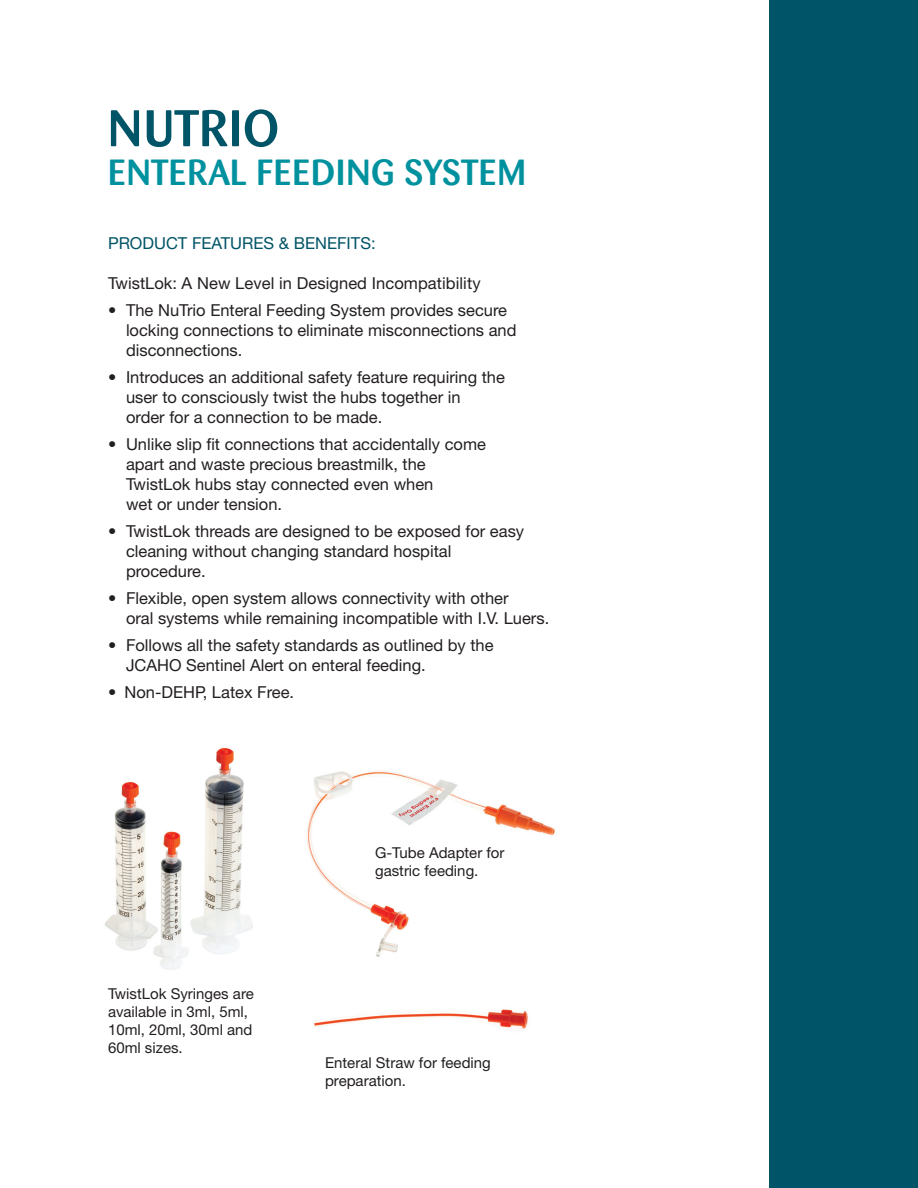
<style>
.page{position:relative;width:918px;height:1188px;background:#fff}
.page>*{position:absolute;margin:0;border:0;box-sizing:border-box;transform-origin:0 0}
.t1{font:500 51px "Barmeno";letter-spacing:.02em;color:#005467}
.t2{font:500 36px "Barmeno";letter-spacing:.02em;color:#00919f}
.t3{font:16.5px/19.8px "Helvetica Neue";color:#231f20}
.t4{font:16.5px "Helvetica Neue";color:#005467}
.t5{font:15px/18px "Helvetica Neue";color:#231f20}
</style>
<div class="page">
<img style="left:105px;top:747px;width:148px;height:223px">
<div style="left:770px;top:0;width:148px;height:1188px;background:#005467"></div>
<img style="left:306px;top:770px;width:249px;height:187px">
<img style="left:314px;top:1009px;width:214px;height:20px">
<p class="t1" style="left:108px;top:98px;width:173px">NUTRIO</p>
<p class="t2" style="left:108px;top:152px;width:419px">ENTERAL FEEDING SYSTEM</p>
<p class="t4" style="left:108px;top:234px;width:269px">PRODUCT FEATURES &amp; BENEFITS:</p>
<p class="t3" style="left:108px;top:273px;width:374px">TwistLok: A New Level in Designed Incompatibility</p>
<p class="t3" style="left:126px;top:300px;width:392px;text-indent:-18px">• The NuTrio Enteral Feeding System provides secure locking connections to eliminate misconnections and disconnections.</p>
<p class="t3" style="left:126px;top:367px;width:380px;text-indent:-18px">• Introduces an additional safety feature requiring the user to consciously twist the hubs together in<br>order for a connection to be made.</p>
<p class="t3" style="left:126px;top:434px;width:362px;text-indent:-18px">• Unlike slip fit connections that accidentally come apart and waste precious breastmilk, the TwistLok hubs stay connected even when<br>wet or under tension.</p>
<p class="t3" style="left:126px;top:521px;width:400px;text-indent:-18px">• TwistLok threads are designed to be exposed for easy cleaning without changing standard hospital procedure.</p>
<p class="t3" style="left:126px;top:588px;width:425px;text-indent:-18px">• Flexible, open system allows connectivity with other<br>oral systems while remaining incompatible with I.V. Luers.</p>
<p class="t3" style="left:126px;top:635px;width:369px;text-indent:-18px">• Follows all the safety standards as outlined by the<br>JCAHO Sentinel Alert on enteral feeding.</p>
<p class="t3" style="left:108px;top:682px;width:188px">• Non-DEHP, Latex Free.</p>
<p class="t5" style="left:108px;top:984px;width:147px">TwistLok Syringes are available in 3ml, 5ml,<br>10ml, 20ml, 30ml and<br>60ml sizes.</p>
<p class="t5" style="left:375px;top:844px;width:131px">G-Tube Adapter for gastric feeding.</p>
<p class="t5" style="left:325px;top:1053px;width:167px">Enteral Straw for feeding preparation.</p>
</div>
